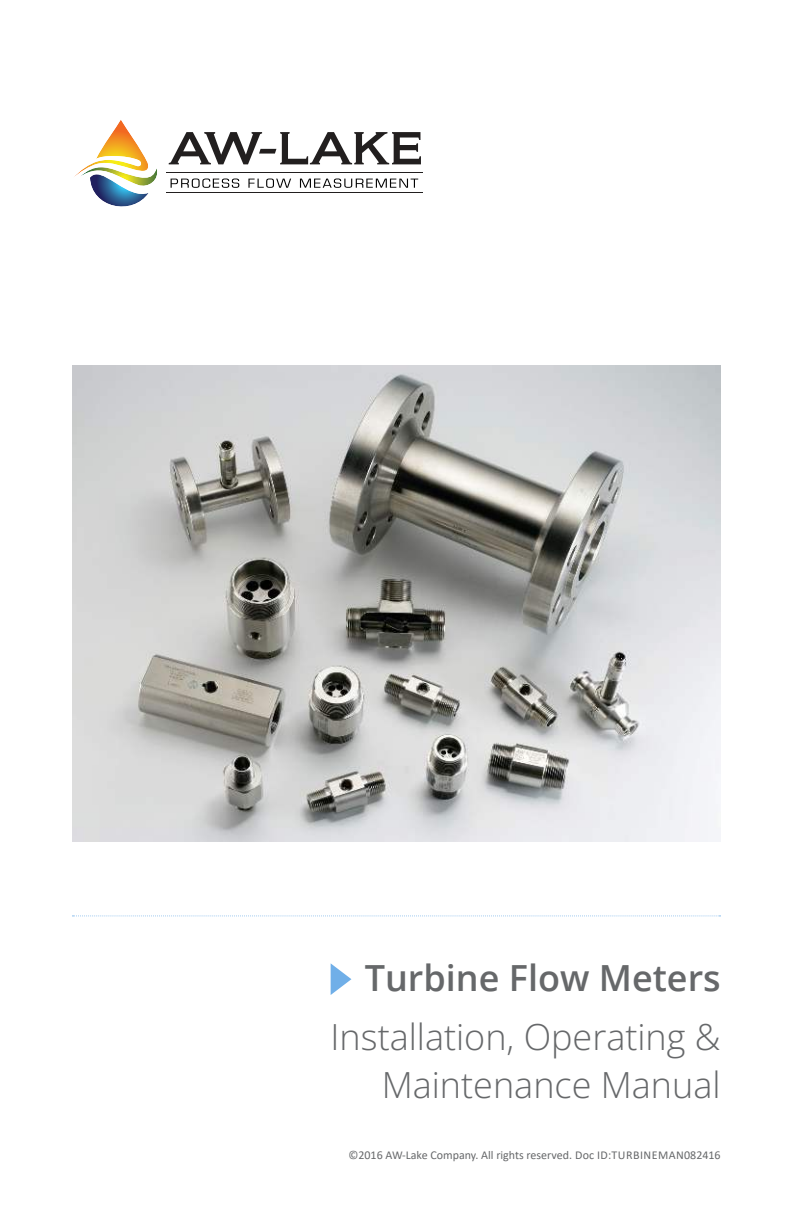
<style>
.page{position:relative;width:792px;height:1224px;background:#fff}
.page>*{position:absolute;margin:0;border:0;box-sizing:border-box;transform-origin:0 0}
.t1{font:300 36px/48px "Open Sans";color:#66686a;text-align:right}
.t2{font:600 36px "Open Sans";color:#66686a}
.t3{font:12px "Calibri";color:#66686a}
</style>
<div class="page">
<img style="left:72px;top:365px;width:649px;height:476px">
<svg style="left:73px;top:915px;width:648px;height:1px"></svg>
<svg style="left:331px;top:963px;width:20px;height:32px"></svg>
<img style="left:91px;top:186px;width:58px;height:21px">
<img style="left:74px;top:120px;width:74px;height:57px">
<img style="left:80px;top:167px;width:77px;height:19px">
<svg style="left:169px;top:132px;width:252px;height:32px"></svg>
<hr style="left:167px;top:172px;width:256px;height:1px;background:#221f1f">
<hr style="left:167px;top:192px;width:256px;height:1px;background:#221f1f">
<svg style="left:171px;top:179px;width:68px;height:9px"></svg>
<svg style="left:248px;top:179px;width:43px;height:9px"></svg>
<svg style="left:300px;top:179px;width:118px;height:9px"></svg>
<h1 class="t2" style="left:365px;top:957px;width:358px">Turbine Flow Meters</h1>
<h1 class="t1" style="left:331px;top:1017px;width:392px">Installation, Operating &amp;<br>Maintenance Manual</h1>
<p class="t3" style="left:348px;top:1150px;width:374px">©2016 AW-Lake Company. All rights reserved. Doc ID:TURBINEMAN082416</p>
</div>
